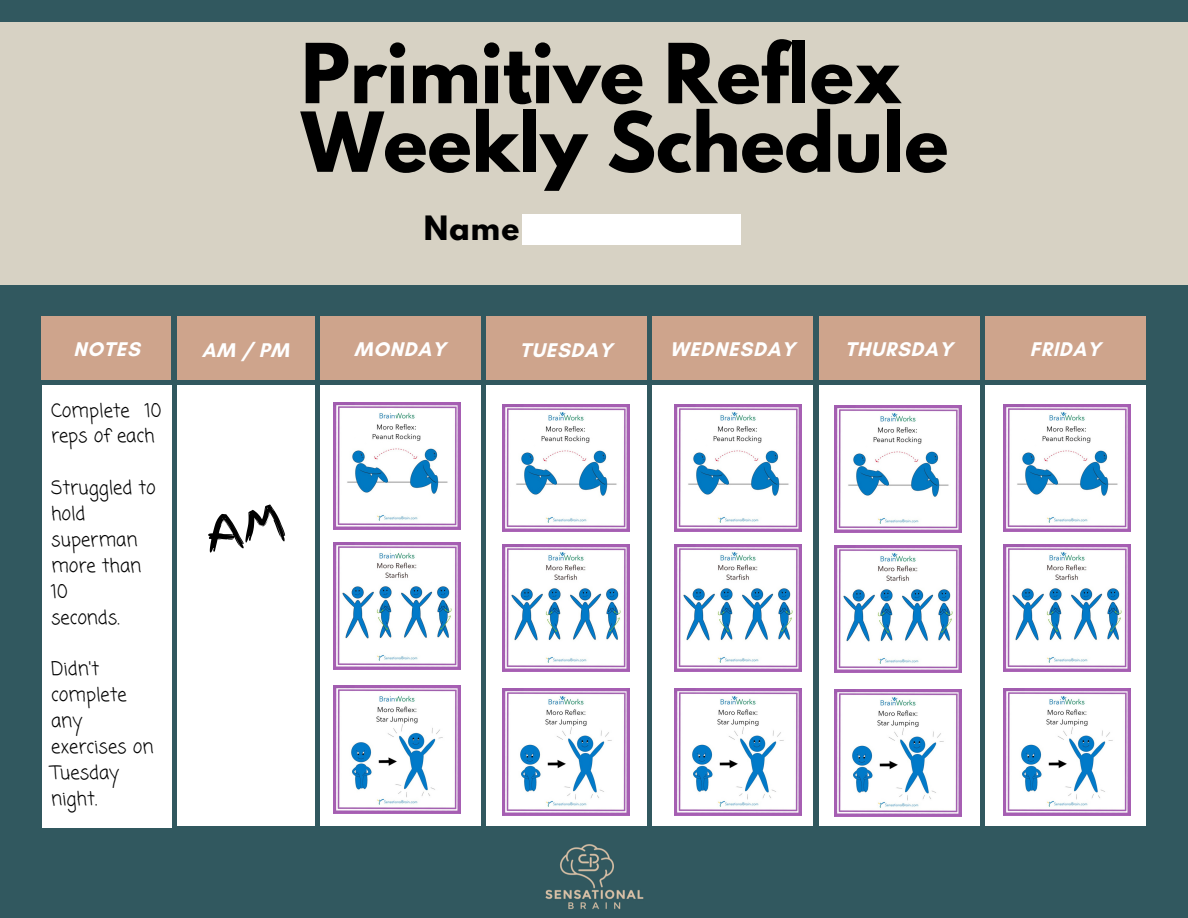
<style>
.page{position:relative;width:1188px;height:918px;background:#31585f}
.page>*{position:absolute;margin:0;border:0;box-sizing:border-box;transform-origin:0 0}
.t1{font:700 73.2px/68.7px "League Spartan";color:#000}
.t2{font:700 29.7px "League Spartan";color:#000}
.t3{font:700 20.25px "Glacial Indifference";letter-spacing:.04em;color:#fff}
.t4{font:18.6px/25.8px "Coming Soon";color:#000}
</style>
<div class="page">
<div style="left:0;top:22px;width:1188px;height:263px;background:#d7d2c4"></div>
<div style="left:522px;top:214px;width:218px;height:31px;background:#fff"></div>
<div style="left:320px;top:316px;width:161px;height:64px;background:#cea48c"></div>
<div style="left:486px;top:316px;width:161px;height:64px;background:#cea48c"></div>
<div style="left:652px;top:316px;width:161px;height:64px;background:#cea48c"></div>
<div style="left:819px;top:316px;width:161px;height:64px;background:#cea48c"></div>
<div style="left:985px;top:316px;width:161px;height:64px;background:#cea48c"></div>
<div style="left:177px;top:316px;width:138px;height:64px;background:#cea48c"></div>
<div style="left:42px;top:316px;width:129px;height:64px;background:#cea48c"></div>
<div style="left:320px;top:385px;width:161px;height:440px;background:#fff"></div>
<div style="left:486px;top:385px;width:161px;height:440px;background:#fff"></div>
<div style="left:652px;top:385px;width:161px;height:440px;background:#fff"></div>
<div style="left:819px;top:385px;width:161px;height:440px;background:#fff"></div>
<div style="left:985px;top:385px;width:161px;height:440px;background:#fff"></div>
<div style="left:177px;top:385px;width:137px;height:440px;background:#fff"></div>
<div style="left:42px;top:385px;width:129px;height:442px;background:#fff"></div>
<img style="left:334px;top:402px;width:127px;height:127px">
<img style="left:334px;top:542px;width:127px;height:127px">
<img style="left:334px;top:686px;width:127px;height:127px">
<svg style="left:386px;top:409px;width:13px;height:5px"></svg>
<svg style="left:391px;top:548px;width:8px;height:6px"></svg>
<svg style="left:391px;top:692px;width:7px;height:6px"></svg>
<img style="left:503px;top:404px;width:127px;height:128px">
<img style="left:503px;top:544px;width:127px;height:127px">
<img style="left:503px;top:688px;width:127px;height:127px">
<img style="left:675px;top:404px;width:127px;height:128px">
<img style="left:675px;top:544px;width:127px;height:127px">
<img style="left:675px;top:688px;width:127px;height:127px">
<img style="left:835px;top:405px;width:127px;height:127px">
<img style="left:835px;top:545px;width:127px;height:127px">
<img style="left:835px;top:689px;width:127px;height:127px">
<img style="left:1003px;top:404px;width:128px;height:128px">
<img style="left:1003px;top:544px;width:128px;height:127px">
<img style="left:1003px;top:688px;width:128px;height:127px">
<img style="left:545px;top:844px;width:99px;height:65px">
<h1 class="t1" style="left:301px;top:49px;width:649px">Primitive Reflex<br>Weekly Schedule</h1>
<h2 class="t2" style="left:424px;top:213px;width:97px">Name</h2>
<p class="t3" style="left:74px;top:336px;width:68px">NOTES</p>
<p class="t3" style="left:202px;top:337px;width:89px">AM / PM</p>
<p class="t3" style="left:354px;top:336px;width:93px">MONDAY</p>
<p class="t3" style="left:520px;top:337px;width:94px">TUESDAY</p>
<p class="t3" style="left:670px;top:336px;width:126px">WEDNESDAY</p>
<p class="t3" style="left:845px;top:336px;width:109px">THURSDAY</p>
<p class="t3" style="left:1030px;top:336px;width:73px">FRIDAY</p>
<p class="t4" style="left:51px;top:399px;width:112px">Complete 10 reps of each</p>
<p class="t4" style="left:51px;top:476px;width:106px">Struggled to hold superman more than<br>10<br>seconds.</p>
<p class="t4" style="left:51px;top:657px;width:104px">Didn't complete any exercises on<br>Tuesday night.</p>
</div>
